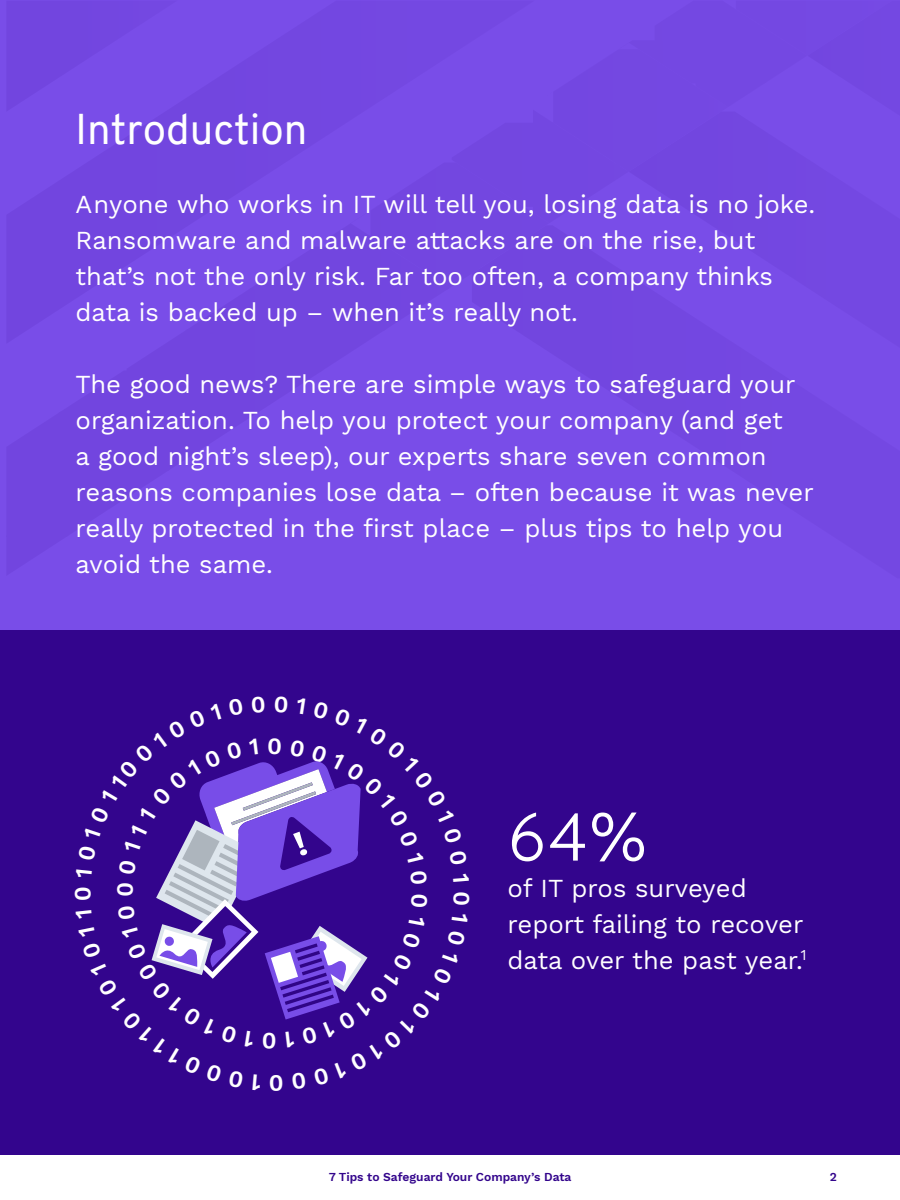
<style>
.page{position:relative;width:900px;height:1200px;background:#794de8}
.page>*{position:absolute;margin:0;border:0;box-sizing:border-box;transform-origin:0 0}
.t1{font:300 67.5px "Overpass";color:#fff}
.t2{font:42px "Overpass";color:#fff}
.t3{font:25.5px/36px "Work Sans";color:#fff}
.t4{font:600 12px "Work Sans";color:#33058c}
</style>
<div class="page">
<div style="left:0;top:630px;width:900px;height:570px;background:#33058d"></div>
<div style="left:0;top:1155px;width:900px;height:45px;background:#fff"></div>
<svg style="left:151px;top:761px;width:217px;height:259px"></svg>
<p class="t2" style="left:75px;top:99px;width:234px">Introduction</p>
<p class="t3" style="left:76px;top:187px;width:741px">Anyone who works in IT will tell you, losing data is no joke.<br>Ransomware and malware attacks are on the rise, but that’s not the only risk. Far too often, a company thinks data is backed up – when it’s really not.</p>
<p class="t3" style="left:76px;top:367px;width:740px">The good news? There are simple ways to safeguard your organization. To help you protect your company (and get<br>a good night’s sleep), our experts share seven common reasons companies lose data – often because it was never really protected in the first place – plus tips to help you avoid the same.</p>
<p class="t1" style="left:508px;top:789px;width:142px">64%</p>
<p class="t3" style="left:508px;top:871px;width:301px">of IT pros surveyed report failing to recover data over the past year.<sup>1</sup></p>
<p class="t4" style="left:329px;top:1170px;width:244px">7 Tips to Safeguard Your Company’s Data</p>
<p class="t4" style="left:830px;top:1170px;width:9px">2</p>
</div>
